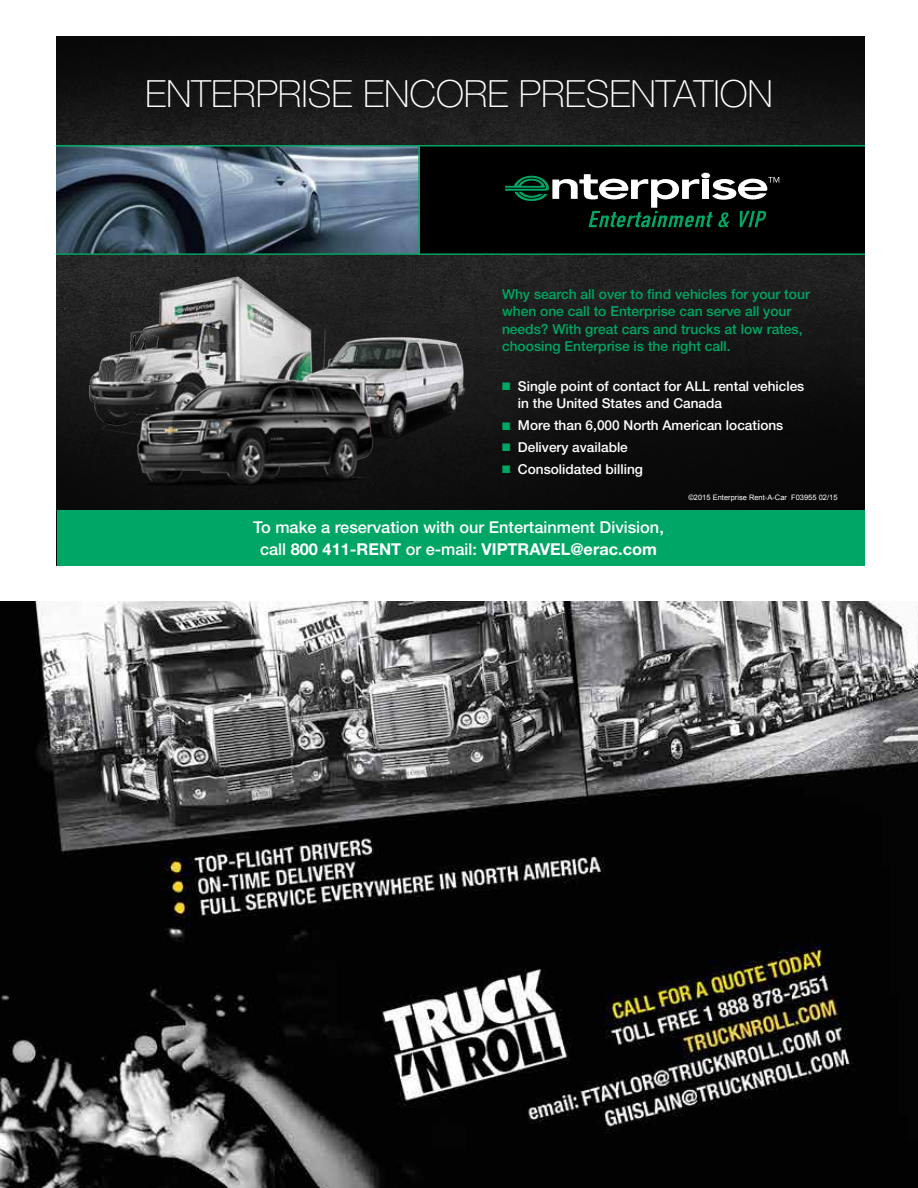
<style>
.page{position:relative;width:918px;height:1188px;background:#fff}
.page>*{position:absolute;margin:0;border:0;box-sizing:border-box;transform-origin:0 0}
.t1{font:100 37.5px "Helvetica Neue LT Std";color:#fff}
.t2{font:500 16.35px/21.9px "Helvetica Neue LT Std";color:#fff;text-align:center}
.t3{font:500 13.8px/17.5px "Helvetica Neue LT Std";color:#00a664}
.t4{font:500 13.65px/17.7px "Helvetica Neue LT Std";color:#fff}
.t5{font:7.5px "Arial";color:#fff}
.s1{color:#00a664}
.s2{font-weight:700}
</style>
<div class="page">
<img style="left:0;top:602px;width:918px;height:586px">
<img style="left:57px;top:36px;width:808px;height:475px">
<div style="left:57px;top:145px;width:808px;height:110px;background:#000"></div>
<svg style="left:505px;top:173px;width:274px;height:54px"></svg>
<div style="left:57px;top:511px;width:808px;height:55px;background:#00a664"></div>
<img style="left:57px;top:255px;width:295px;height:192px">
<img style="left:296px;top:320px;width:172px;height:125px">
<img style="left:108px;top:360px;width:306px;height:144px">
<img style="left:57px;top:147px;width:361px;height:106px">
<hr style="left:57px;top:145px;width:808px;height:2px;background:#00a664">
<hr style="left:57px;top:253px;width:808px;height:2px;background:#00a664">
<hr style="left:418px;top:146px;width:2px;height:109px;background:#00a664">
<h1 class="t1" style="left:145px;top:72px;width:629px">ENTERPRISE ENCORE PRESENTATION</h1>
<p class="t3" style="left:502px;top:285px;width:309px">Why search all over to find vehicles for your tour when one call to Enterprise can serve all your needs? With great cars and trucks at low rates, choosing Enterprise is the right call.</p>
<p class="t4" style="left:518px;top:377px;width:288px;text-indent:-16px"><span class="s1">■</span> Single point of contact for ALL rental vehicles in the United States and Canada</p>
<p class="t4" style="left:502px;top:416px;width:283px"><span class="s1">■</span> More than 6,000 North American locations</p>
<p class="t4" style="left:502px;top:438px;width:127px"><span class="s1">■</span> Delivery available</p>
<p class="t4" style="left:502px;top:460px;width:143px"><span class="s1">■</span> Consolidated billing</p>
<p class="t5" style="left:688px;top:493px;width:151px">©2015 Enterprise Rent-A-Car F03955 02/15</p>
<p class="t2" style="left:253px;top:516px;width:412px">To make a reservation with our Entertainment Division, call <span class="s2">800 411-RENT</span> or e-mail: <span class="s2">VIPTRAVEL@erac.com</span></p>
</div>
